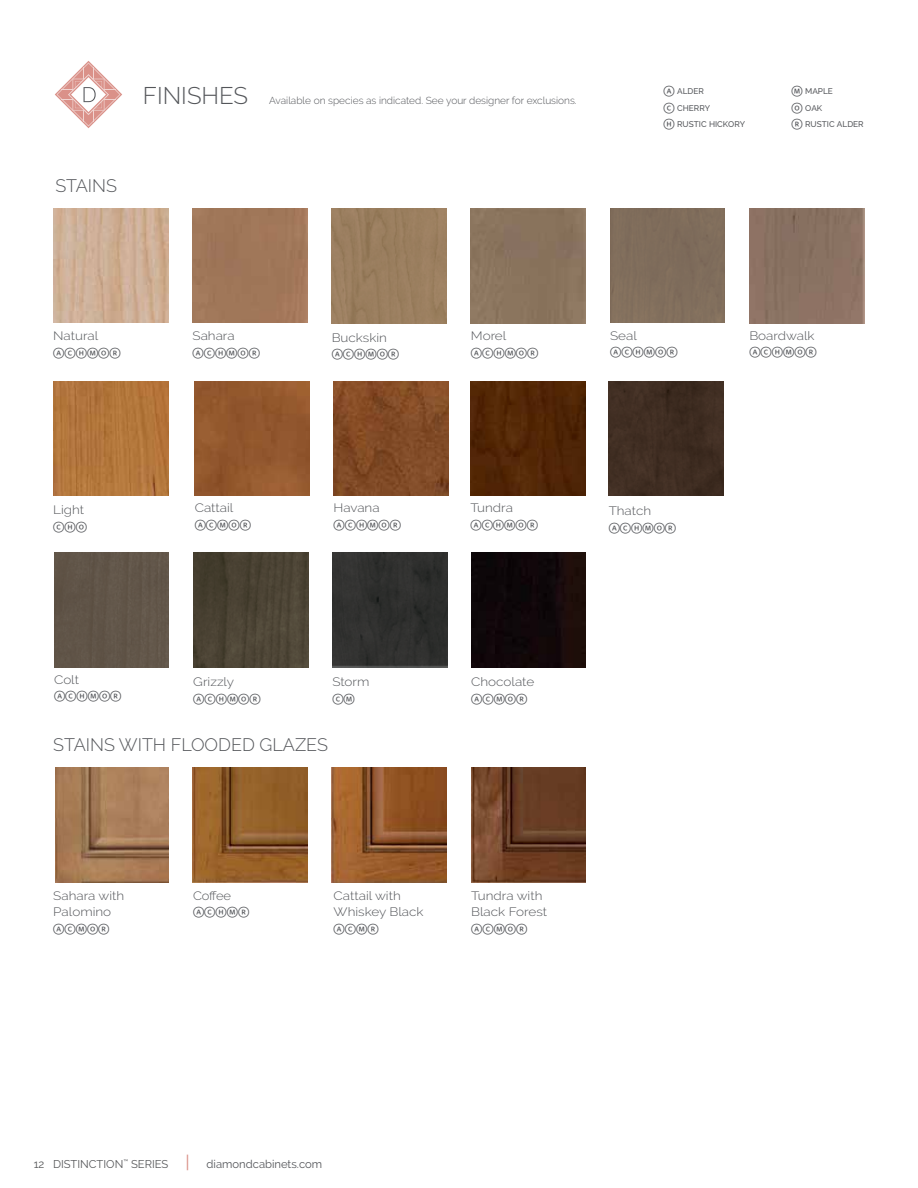
<style>
.page{position:relative;width:918px;height:1188px;background:#fff}
.page>*{position:absolute;margin:0;border:0;box-sizing:border-box;transform-origin:0 0}
.t1{font:300 24px "Raleway";color:#54565a}
.t2{font:300 18px "Raleway";color:#54565a}
.t3{font:300 12.15px/16.5px "Raleway";color:#54565a;scale:1.11 1}
.t4{font:300 12.15px "Raleway";color:#54565a;scale:1.07 1}
.t5{font:11.25px "Whitney Index White Rd Md";color:#54565a}
.t6{font:11.25px "Raleway";color:#58595b}
.t7{font:11.25px "Raleway";color:#54565a}
.t8{font:300 10.2px "Raleway";color:#54565a}
.t9{font:500 8.25px/16.5px "Raleway";color:#54565a}
.s1{font-family:"Whitney Index White Rd Md";font-weight:400;font-size:11.25px}
.s2{font-weight:500;font-size:17.25px;color:#da9189}
</style>
<div class="page">
<img style="left:192px;top:768px;width:115px;height:115px">
<img style="left:471px;top:768px;width:114px;height:115px">
<img style="left:55px;top:768px;width:113px;height:115px">
<img style="left:331px;top:768px;width:115px;height:115px">
<img style="left:471px;top:552px;width:115px;height:115px">
<img style="left:195px;top:381px;width:114px;height:115px">
<div style="left:332px;top:209px;width:114px;height:114px;background:#9b7f5f"></div>
<img style="left:53px;top:209px;width:115px;height:114px">
<img style="left:334px;top:381px;width:114px;height:114px">
<div style="left:193px;top:209px;width:114px;height:114px;background:#a07759"></div>
<div style="left:471px;top:209px;width:115px;height:114px;background:#89735d"></div>
<img style="left:193px;top:552px;width:115px;height:115px">
<div style="left:332px;top:552px;width:115px;height:115px;background:#30302e"></div>
<div style="left:610px;top:209px;width:115px;height:114px;background:#806d5c"></div>
<img style="left:470px;top:381px;width:115px;height:115px">
<div style="left:609px;top:381px;width:114px;height:115px;background:#402d22"></div>
<img style="left:53px;top:381px;width:115px;height:115px">
<div style="left:54px;top:552px;width:115px;height:115px;background:#615548"></div>
<div style="left:749px;top:209px;width:115px;height:114px;background:#8a7263"></div>
<svg style="left:55px;top:61px;width:67px;height:67px"></svg>
<h1 class="t1" style="left:143px;top:81px;width:107px">FINISHES</h1>
<p class="t8" style="left:269px;top:94px;width:309px">Available on species as indicated. See your designer for exclusions.</p>
<h2 class="t2" style="left:55px;top:176px;width:63px">STAINS</h2>
<p class="t9" style="left:664px;top:83px;width:83px"><span class="s1">A</span> ALDER<br><span class="s1">C</span> CHERRY<br><span class="s1">H</span> RUSTIC HICKORY</p>
<p class="t9" style="left:792px;top:83px;width:74px"><span class="s1">M</span> MAPLE<br><span class="s1">O</span> OAK<br><span class="s1">R</span> RUSTIC ALDER</p>
<p class="t3" style="left:53px;top:328px;width:42px">Natural</p>
<p class="t5" style="left:53px;top:348px;width:69px">ACHMOR</p>
<p class="t3" style="left:193px;top:328px;width:40px">Sahara</p>
<p class="t5" style="left:193px;top:348px;width:69px">ACHMOR</p>
<p class="t3" style="left:332px;top:329px;width:51px">Buckskin</p>
<p class="t5" style="left:332px;top:349px;width:69px">ACHMOR</p>
<p class="t3" style="left:471px;top:328px;width:33px">Morel</p>
<p class="t5" style="left:471px;top:348px;width:69px">ACHMOR</p>
<p class="t3" style="left:610px;top:327px;width:26px">Seal</p>
<p class="t5" style="left:610px;top:347px;width:69px">ACHMOR</p>
<p class="t3" style="left:749px;top:327px;width:60px">Boardwalk</p>
<p class="t5" style="left:749px;top:347px;width:69px">ACHMOR</p>
<p class="t3" style="left:53px;top:501px;width:29px">Light</p>
<p class="t5" style="left:53px;top:521px;width:35px">CHO</p>
<p class="t3" style="left:195px;top:500px;width:36px">Cattail</p>
<p class="t5" style="left:195px;top:519px;width:58px">ACMOR</p>
<p class="t3" style="left:334px;top:500px;width:43px">Havana</p>
<p class="t5" style="left:334px;top:519px;width:69px">ACHMOR</p>
<p class="t3" style="left:470px;top:500px;width:40px">Tundra</p>
<p class="t5" style="left:470px;top:519px;width:69px">ACHMOR</p>
<p class="t3" style="left:609px;top:502px;width:40px">Thatch</p>
<p class="t5" style="left:609px;top:522px;width:69px">ACHMOR</p>
<p class="t3" style="left:54px;top:671px;width:24px">Colt</p>
<p class="t5" style="left:54px;top:691px;width:69px">ACHMOR</p>
<p class="t3" style="left:193px;top:674px;width:38px">Grizzly</p>
<p class="t5" style="left:193px;top:694px;width:69px">ACHMOR</p>
<p class="t3" style="left:332px;top:674px;width:35px">Storm</p>
<p class="t5" style="left:332px;top:694px;width:24px">CM</p>
<p class="t3" style="left:471px;top:674px;width:58px">Chocolate</p>
<p class="t5" style="left:471px;top:694px;width:58px">ACMOR</p>
<h2 class="t2" style="left:53px;top:734px;width:276px">STAINS WITH FLOODED GLAZES</h2>
<p class="t3" style="left:53px;top:887px;width:66px">Sahara with<br>Palomino</p>
<p class="t5" style="left:53px;top:923px;width:58px">ACMOR</p>
<p class="t4" style="left:193px;top:888px;width:37px">Coffee</p>
<p class="t5" style="left:193px;top:907px;width:58px">ACHMR</p>
<p class="t3" style="left:334px;top:887px;width:83px">Cattail with<br>Whiskey Black</p>
<p class="t5" style="left:334px;top:923px;width:46px">ACMR</p>
<p class="t3" style="left:471px;top:887px;width:70px">Tundra with<br>Black Forest</p>
<p class="t5" style="left:471px;top:923px;width:58px">ACMOR</p>
<p class="t6" style="left:34px;top:1157px;width:157px">12 DISTINCTION<sup>™</sup> SERIES <span class="s2">|</span></p>
<p class="t7" style="left:207px;top:1157px;width:117px">diamondcabinets.com</p>
</div>
